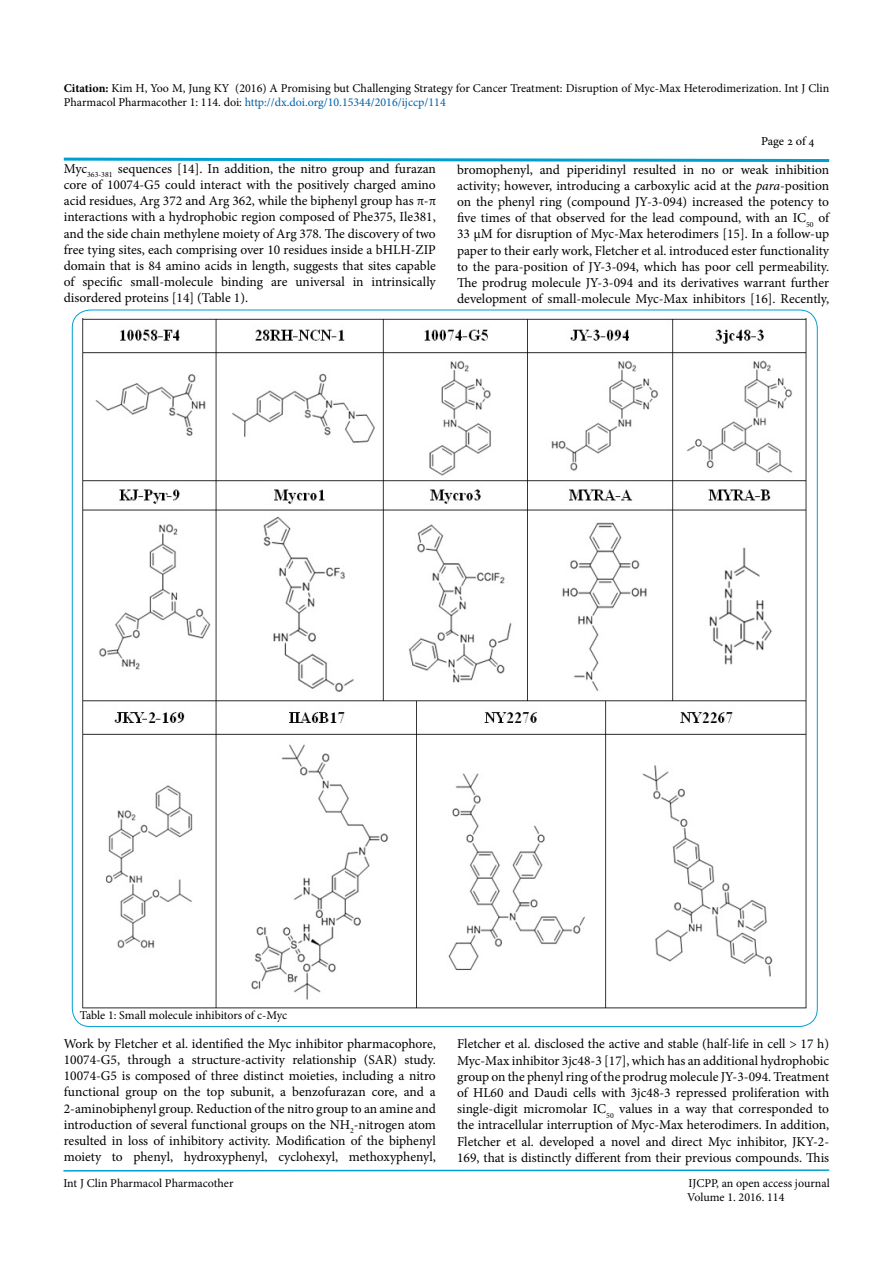
<style>
.page{position:relative;width:893px;height:1263px;background:#fff}
.page>*{position:absolute;margin:0;border:0;box-sizing:border-box;transform-origin:0 0}
.t1{font:13.5px/16.2px "Minion Pro";color:#000;text-align:justify}
.t2{font:12px/14.4px "Minion Pro";color:#000}
.t3{font:12px "Adobe Hebrew";letter-spacing:-.01em;color:#000}
.s1{font-weight:700}
.s2{color:#0060a8}
.s3{font-style:italic}
</style>
<div class="page">
<svg style="left:63px;top:1169px;width:767px;height:3px;background:#7fcee7"></svg>
<svg style="left:63px;top:157px;width:767px;height:5px"></svg>
<img style="left:82px;top:318px;width:725px;height:690px">
<p class="t2" style="left:64px;top:81px;width:767px"><span class="s1">Citation:</span> Kim H, Yoo M, Jung KY (2016) A Promising but Challenging Strategy for Cancer Treatment: Disruption of Myc-Max Heterodimerization. Int J Clin<br>Pharmacol Pharmacother 1: 114. doi: <span class="s2">http://dx.doi.org/10.15344/2016/ijccp/114</span></p>
<p class="t3" style="left:761px;top:134px;width:55px">Page 2 of 4</p>
<p class="t1" style="left:64px;top:160px;width:374px">Myc<sub>363-381</sub> sequences [14]. In addition, the nitro group and furazan core of 10074-G5 could interact with the positively charged amino acid residues, Arg 372 and Arg 362, while the biphenyl group has π-π interactions with a hydrophobic region composed of Phe375, Ile381, and the side chain methylene moiety of Arg 378. The discovery of two free tying sites, each comprising over 10 residues inside a bHLH-ZIP domain that is 84 amino acids in length, suggests that sites capable of specific small-molecule binding are universal in intrinsically disordered proteins [14] (Table 1).</p>
<p class="t1" style="left:457px;top:161px;width:374px">bromophenyl, and piperidinyl resulted in no or weak inhibition activity; however, introducing a carboxylic acid at the <span class="s3">para</span>-position on the phenyl ring (compound JY-3-094) increased the potency to five times of that observed for the lead compound, with an IC<sub>50</sub> of 33 μM for disruption of Myc-Max heterodimers [15]. In a follow-up paper to their early work, Fletcher et al. introduced ester functionality to the para-position of JY-3-094, which has poor cell permeability.<br>The prodrug molecule JY-3-094 and its derivatives warrant further development of small-molecule Myc-Max inhibitors [16]. Recently,</p>
<p class="t2" style="left:80px;top:1008px;width:209px">Table 1: Small molecule inhibitors of c-Myc</p>
<p class="t1" style="left:64px;top:1035px;width:374px">Work by Fletcher et al. identified the Myc inhibitor pharmacophore, 10074-G5, through a structure-activity relationship (SAR) study.<br>10074-G5 is composed of three distinct moieties, including a nitro functional group on the top subunit, a benzofurazan core, and a 2-aminobiphenyl group. Reduction of the nitro group to an amine and introduction of several functional groups on the NH<sub>2</sub>-nitrogen atom resulted in loss of inhibitory activity. Modification of the biphenyl moiety to phenyl, hydroxyphenyl, cyclohexyl, methoxyphenyl,</p>
<p class="t1" style="left:457px;top:1036px;width:374px">Fletcher et al. disclosed the active and stable (half-life in cell &gt; 17 h)<br>Myc-Max inhibitor 3jc48-3 [17], which has an additional hydrophobic group on the phenyl ring of the prodrug molecule JY-3-094. Treatment of HL60 and Daudi cells with 3jc48-3 repressed proliferation with single-digit micromolar IC<sub>50</sub> values in a way that corresponded to the intracellular interruption of Myc-Max heterodimers. In addition, Fletcher et al. developed a novel and direct Myc inhibitor, JKY-2- 169, that is distinctly different from their previous compounds. This</p>
<p class="t2" style="left:63px;top:1176px;width:172px">Int J Clin Pharmacol Pharmacother</p>
<p class="t2" style="left:687px;top:1176px;width:144px">IJCPP, an open access journal<br>Volume 1. 2016. 114</p>
</div>
